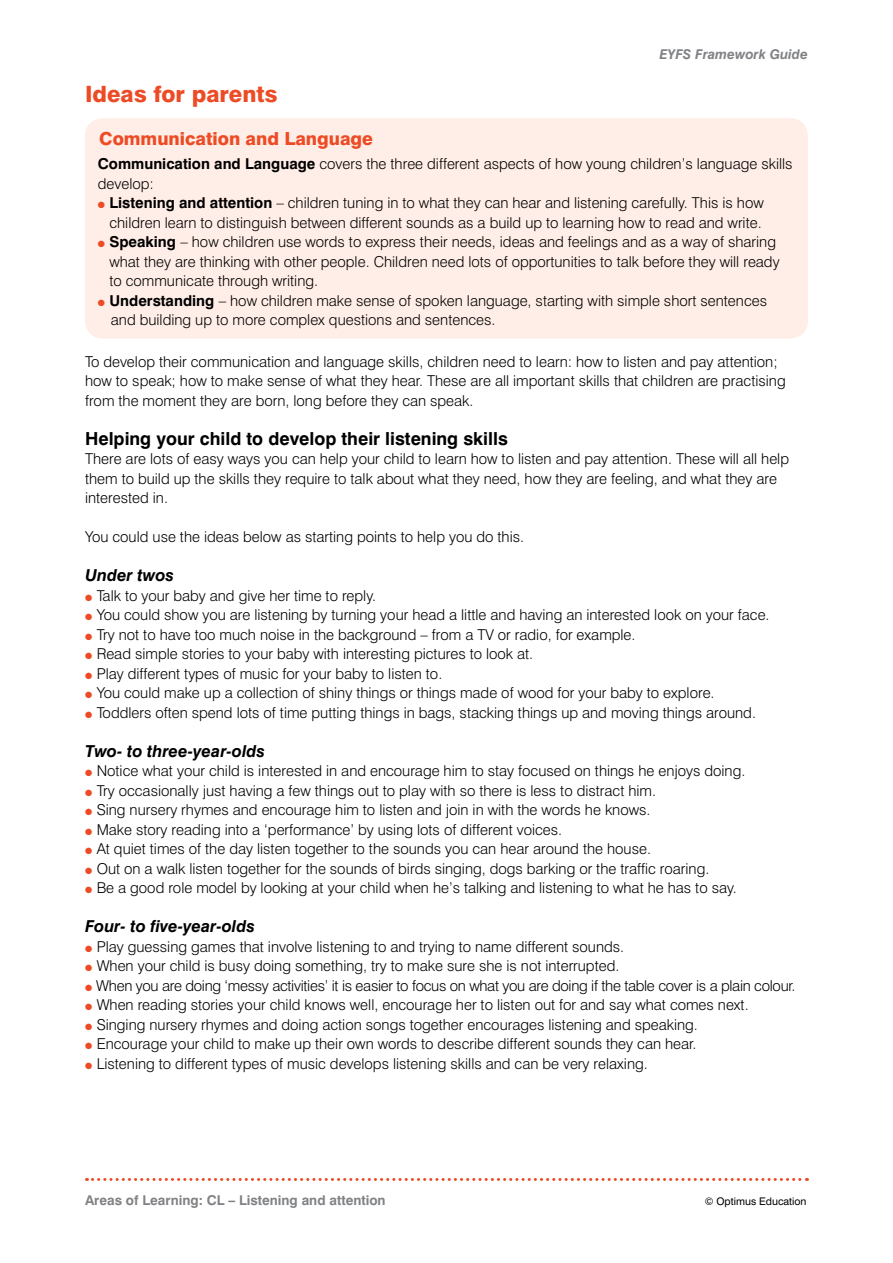
<style>
.page{position:relative;width:893px;height:1263px;background:#fff}
.page>*{position:absolute;margin:0;border:0;box-sizing:border-box;transform-origin:0 0}
.t1{font:800 22.5px "Swiss 721 BT";color:#ed4b25}
.t2{font:700 18px "Swiss 721 BT";color:#000}
.t3{font:800 18px "Swiss 721 BT";color:#ed4b25}
.t4{font:italic 700 16.5px "Swiss 721 BT";color:#000}
.t5{font:300 15px/19.5px "Swiss 721 BT";color:#000}
.t6{font:300 15px "Swiss 721 BT";letter-spacing:-.02em;color:#000}
.t7{font:700 13.5px "Swiss 721 BT";color:#808285}
.t8{font:italic 700 13.5px "Swiss 721 BT";color:#808285}
.t9{font:10.5px "Swiss 721 BT";color:#000}
.s1{font-weight:700}
.s2{color:#ed4b25}
</style>
<div class="page">
<svg style="left:86px;top:1178px;width:721px;height:3px"></svg>
<div style="left:85px;top:118px;width:723px;height:221px;background:#ffeee7;border-radius:18px"></div>
<p class="t8" style="left:660px;top:46px;width:150px">EYFS Framework Guide</p>
<h1 class="t1" style="left:85px;top:81px;width:194px">Ideas for parents</h1>
<p class="t3" style="left:99px;top:128px;width:275px">Communication and Language</p>
<p class="t5" style="left:98px;top:154px;width:696px"><span class="s1">Communication and Language</span> covers the three different aspects of how young children’s language skills develop:</p>
<p class="t5" style="left:98px;top:193px;width:667px;text-align:right"><span class="s2">●</span> <span class="s1">Listening and attention</span> – children tuning in to what they can hear and listening carefully. This is how children learn to distinguish between different sounds as a build up to learning how to read and write.</p>
<p class="t5" style="left:109px;top:232px;width:672px;text-indent:-12px"><span class="s2">●</span> <span class="s1">Speaking</span> – how children use words to express their needs, ideas and feelings and as a way of sharing what they are thinking with other people. Children need lots of opportunities to talk before they will ready to communicate through writing.</p>
<p class="t5" style="left:111px;top:290px;width:658px;text-indent:-13px"><span class="s2">●</span> <span class="s1">Understanding</span> – how children make sense of spoken language, starting with simple short sentences and building up to more complex questions and sentences.</p>
<p class="t5" style="left:85px;top:351px;width:702px">To develop their communication and language skills, children need to learn: how to listen and pay attention; how to speak; how to make sense of what they hear. These are all important skills that children are practising from the moment they are born, long before they can speak.</p>
<p class="t2" style="left:85px;top:427px;width:424px">Helping your child to develop their listening skills</p>
<p class="t5" style="left:85px;top:449px;width:705px">There are lots of easy ways you can help your child to learn how to listen and pay attention. These will all help them to build up the skills they require to talk about what they need, how they are feeling, and what they are interested in.</p>
<p class="t5" style="left:85px;top:527px;width:441px">You could use the ideas below as starting points to help you do this.</p>
<p class="t4" style="left:85px;top:565px;width:91px">Under twos</p>
<p class="t5" style="left:85px;top:585px;width:293px"><span class="s2">●</span> Talk to your baby and give her time to reply.</p>
<p class="t5" style="left:85px;top:605px;width:686px"><span class="s2">●</span> You could show you are listening by turning your head a little and having an interested look on your face.</p>
<p class="t5" style="left:85px;top:624px;width:552px"><span class="s2">●</span> Try not to have too much noise in the background – from a TV or radio, for example.</p>
<p class="t5" style="left:85px;top:644px;width:450px"><span class="s2">●</span> Read simple stories to your baby with interesting pictures to look at.</p>
<p class="t5" style="left:85px;top:663px;width:359px"><span class="s2">●</span> Play different types of music for your baby to listen to.</p>
<p class="t5" style="left:85px;top:683px;width:631px"><span class="s2">●</span> You could make up a collection of shiny things or things made of wood for your baby to explore.</p>
<p class="t5" style="left:85px;top:702px;width:672px"><span class="s2">●</span> Toddlers often spend lots of time putting things in bags, stacking things up and moving things around.</p>
<p class="t4" style="left:85px;top:741px;width:181px">Two- to three-year-olds</p>
<p class="t5" style="left:85px;top:761px;width:662px"><span class="s2">●</span> Notice what your child is interested in and encourage him to stay focused on things he enjoys doing.</p>
<p class="t5" style="left:85px;top:780px;width:573px"><span class="s2">●</span> Try occasionally just having a few things out to play with so there is less to distract him.</p>
<p class="t5" style="left:85px;top:800px;width:567px"><span class="s2">●</span> Sing nursery rhymes and encourage him to listen and join in with the words he knows.</p>
<p class="t5" style="left:85px;top:819px;width:479px"><span class="s2">●</span> Make story reading into a ‘performance’ by using lots of different voices.</p>
<p class="t5" style="left:85px;top:839px;width:567px"><span class="s2">●</span> At quiet times of the day listen together to the sounds you can hear around the house.</p>
<p class="t5" style="left:85px;top:858px;width:626px"><span class="s2">●</span> Out on a walk listen together for the sounds of birds singing, dogs barking or the traffic roaring.</p>
<p class="t5" style="left:85px;top:878px;width:653px"><span class="s2">●</span> Be a good role model by looking at your child when he’s talking and listening to what he has to say.</p>
<p class="t4" style="left:85px;top:916px;width:171px">Four- to five-year-olds</p>
<p class="t5" style="left:85px;top:936px;width:541px"><span class="s2">●</span> Play guessing games that involve listening to and trying to name different sounds.</p>
<p class="t5" style="left:85px;top:956px;width:536px"><span class="s2">●</span> When your child is busy doing something, try to make sure she is not interrupted.</p>
<p class="t6" style="left:85px;top:976px;width:712px"><span class="s2">●</span> When you are doing ‘messy activities’ it is easier to focus on what you are doing if the table cover is a plain colour.</p>
<p class="t5" style="left:85px;top:995px;width:665px"><span class="s2">●</span> When reading stories your child knows well, encourage her to listen out for and say what comes next.</p>
<p class="t5" style="left:85px;top:1014px;width:614px"><span class="s2">●</span> Singing nursery rhymes and doing action songs together encourages listening and speaking.</p>
<p class="t5" style="left:85px;top:1034px;width:613px"><span class="s2">●</span> Encourage your child to make up their own words to describe different sounds they can hear.</p>
<p class="t5" style="left:85px;top:1053px;width:564px"><span class="s2">●</span> Listening to different types of music develops listening skills and can be very relaxing.</p>
<p class="t7" style="left:85px;top:1192px;width:302px">Areas of Learning: CL – Listening and attention</p>
<p class="t9" style="left:705px;top:1194px;width:103px">© Optimus Education</p>
</div>
